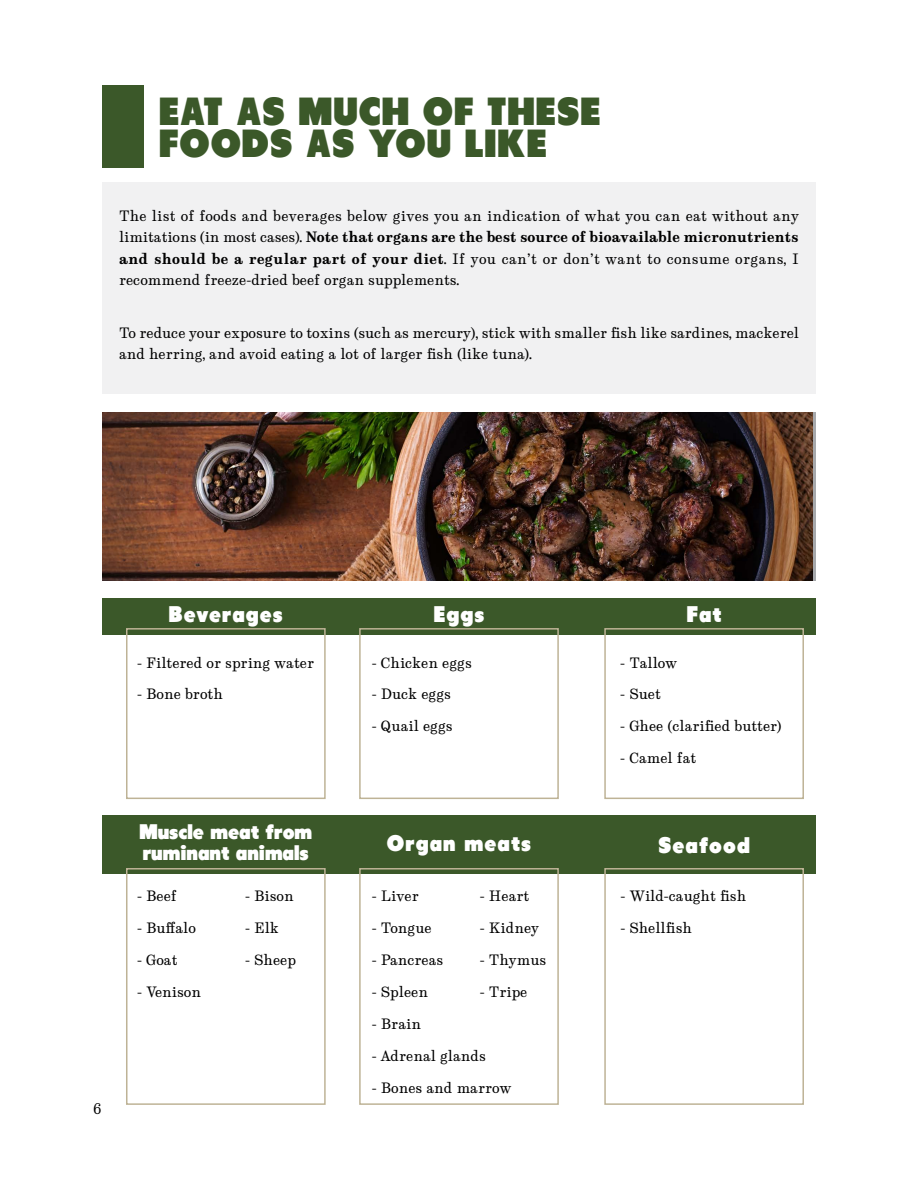
<style>
.page{position:relative;width:918px;height:1188px;background:#fff}
.page>*{position:absolute;margin:0;border:0;box-sizing:border-box;transform-origin:0 0}
.t1{font:39px/32px "Tondu Beta";letter-spacing:.025em;color:#3b5829}
.t2{font:22.5px "Tondu Beta";letter-spacing:.05em;color:#fff}
.t3{font:21px/21px "Tondu Beta";color:#fff}
.t4{font:15px "Munson";color:#000}
.t5{font:14.25px/21.3px "Munson";color:#000;text-align:justify}
.s1{font-weight:700}
</style>
<div class="page">
<img style="left:102px;top:412px;width:710px;height:169px">
<div style="left:102px;top:598px;width:714px;height:36px;background:#3b5829"></div>
<div style="left:102px;top:815px;width:714px;height:59px;background:#3b5829"></div>
<div style="left:102px;top:183px;width:714px;height:211px;background:#f1f1f2"></div>
<div style="left:126px;top:868px;width:200px;height:237px;border:2px solid #beb396"></div>
<div style="left:359px;top:868px;width:200px;height:237px;border:2px solid #beb396"></div>
<div style="left:604px;top:868px;width:200px;height:237px;border:2px solid #beb396"></div>
<div style="left:126px;top:628px;width:200px;height:171px;border:2px solid #beb396"></div>
<div style="left:359px;top:628px;width:200px;height:171px;border:2px solid #beb396"></div>
<div style="left:604px;top:628px;width:200px;height:171px;border:2px solid #beb396"></div>
<div style="left:102px;top:85px;width:41px;height:83px;background:#3b5829"></div>
<h1 class="t1" style="left:159px;top:95px;width:443px">EAT AS MUCH OF THESE<br>FOODS AS YOU LIKE</h1>
<p class="t5" style="left:119px;top:205px;width:681px">The list of foods and beverages below gives you an indication of what you can eat without any limitations (in most cases). <span class="s1">Note that organs are the best source of bioavailable micronutrients and should be a regular part of your diet</span>. If you can’t or don’t want to consume organs, I recommend freeze-dried beef organ supplements.</p>
<p class="t5" style="left:119px;top:322px;width:682px">To reduce your exposure to toxins (such as mercury), stick with smaller fish like sardines, mackerel and herring, and avoid eating a lot of larger fish (like tuna).</p>
<p class="t4" style="left:93px;top:1099px;width:10px">6</p>
<h2 class="t2" style="left:169px;top:601px;width:116px">Beverages</h2>
<h2 class="t2" style="left:687px;top:601px;width:36px">Fat</h2>
<h2 class="t2" style="left:434px;top:601px;width:52px">Eggs</h2>
<p class="t5" style="left:372px;top:652px;width:102px">- Chicken eggs</p>
<p class="t5" style="left:372px;top:684px;width:81px">- Duck eggs</p>
<p class="t5" style="left:372px;top:716px;width:82px">- Quail eggs</p>
<p class="t5" style="left:620px;top:652px;width:58px">- Tallow</p>
<p class="t5" style="left:620px;top:684px;width:42px">- Suet</p>
<p class="t5" style="left:620px;top:716px;width:163px">- Ghee (clarified butter)</p>
<p class="t5" style="left:620px;top:748px;width:77px">- Camel fat</p>
<p class="t5" style="left:137px;top:652px;width:179px">- Filtered or spring water</p>
<p class="t5" style="left:137px;top:684px;width:87px">- Bone broth</p>
<h3 class="t3" style="left:139px;top:821px;width:174px">Muscle meat from ruminant animals</h3>
<h2 class="t2" style="left:387px;top:830px;width:146px">Organ meats</h2>
<p class="t5" style="left:137px;top:886px;width:41px">- Beef</p>
<p class="t5" style="left:245px;top:886px;width:50px">- Bison</p>
<p class="t5" style="left:137px;top:918px;width:60px">- Buffalo</p>
<p class="t5" style="left:245px;top:918px;width:35px">- Elk</p>
<p class="t5" style="left:137px;top:949px;width:42px">- Goat</p>
<p class="t5" style="left:245px;top:949px;width:52px">- Sheep</p>
<p class="t5" style="left:137px;top:981px;width:66px">- Venison</p>
<p class="t5" style="left:372px;top:886px;width:48px">- Liver</p>
<p class="t5" style="left:480px;top:886px;width:51px">- Heart</p>
<p class="t5" style="left:372px;top:918px;width:61px">- Tongue</p>
<p class="t5" style="left:480px;top:918px;width:61px">- Kidney</p>
<p class="t5" style="left:372px;top:949px;width:73px">- Pancreas</p>
<p class="t5" style="left:480px;top:949px;width:68px">- Thymus</p>
<p class="t5" style="left:372px;top:981px;width:58px">- Spleen</p>
<p class="t5" style="left:480px;top:981px;width:49px">- Tripe</p>
<p class="t5" style="left:372px;top:1013px;width:51px">- Brain</p>
<p class="t5" style="left:372px;top:1045px;width:116px">- Adrenal glands</p>
<p class="t5" style="left:372px;top:1077px;width:141px">- Bones and marrow</p>
<h2 class="t2" style="left:658px;top:831px;width:93px">Seafood</h2>
<p class="t5" style="left:620px;top:886px;width:127px">- Wild-caught fish</p>
<p class="t5" style="left:620px;top:918px;width:73px">- Shellfish</p>
</div>
